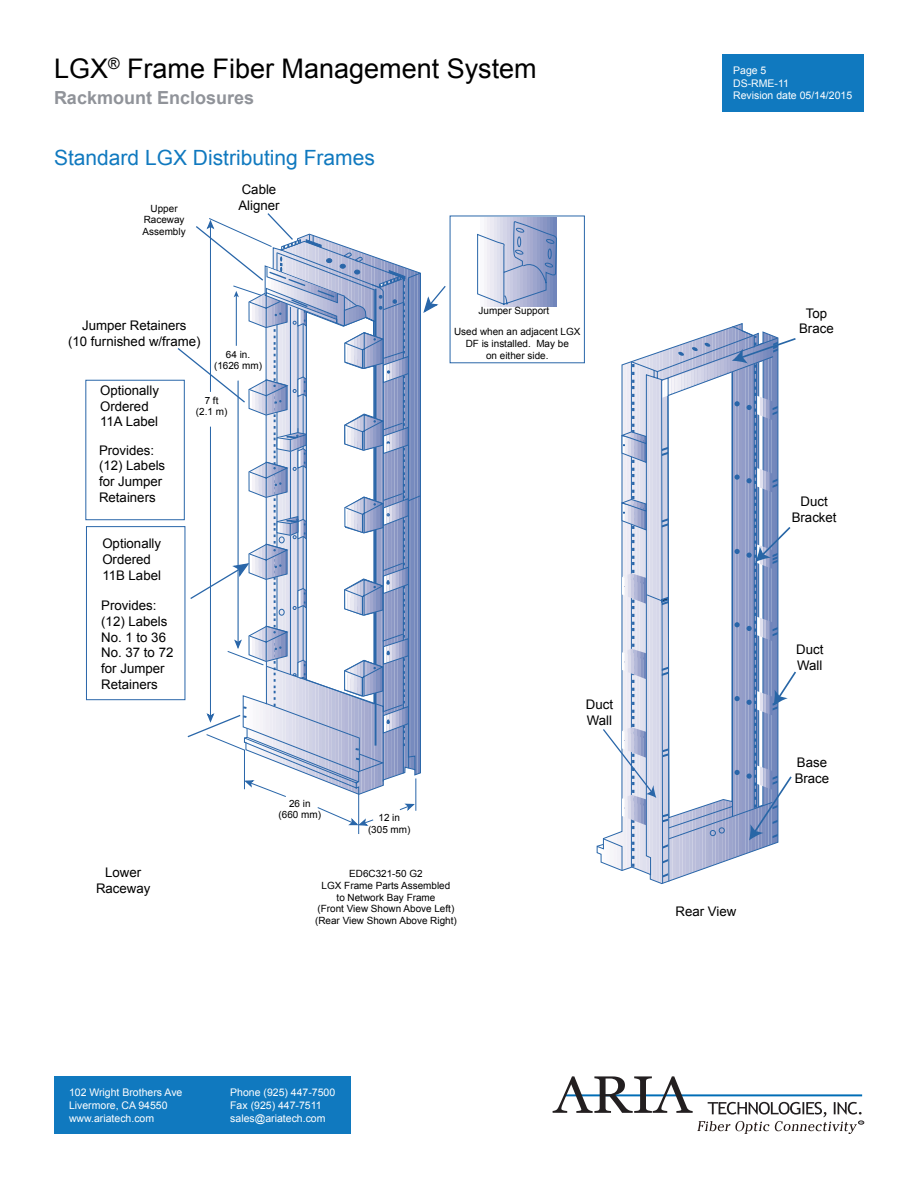
<style>
.page{position:relative;width:918px;height:1188px;background:#fff}
.page>*{position:absolute;margin:0;border:0;box-sizing:border-box;transform-origin:0 0}
.t1{font:27px "Arial";color:#000}
.t2{font:21px "Arial";color:#1079bf}
.t3{font:700 18px "Arial";color:#909399}
.t4{font:13.2px/15.8px "Arial";color:#000}
.t5{font:10.5px/12.6px "Arial";color:#fff}
.t6{font:9.9px/11.6px "Arial";color:#000;text-align:center}
</style>
<div class="page">
<svg style="left:553px;top:1076px;width:311px;height:58px"></svg>
<div style="left:54px;top:1076px;width:297px;height:58px;background:#1079bf"></div>
<div style="left:723px;top:54px;width:141px;height:58px;background:#1079bf"></div>
<div style="left:86px;top:380px;width:99px;height:140px;border:1px solid #2966a9"></div>
<div style="left:86px;top:526px;width:99px;height:174px;border:1px solid #2966a9"></div>
<svg style="left:176px;top:215px;width:409px;height:619px"></svg>
<svg style="left:597px;top:324px;width:199px;height:560px"></svg>
<h1 class="t1" style="left:54px;top:51px;width:484px">LGX<sup>®</sup> Frame Fiber Management System</h1>
<h3 class="t3" style="left:54px;top:85px;width:202px">Rackmount Enclosures</h3>
<h2 class="t2" style="left:54px;top:144px;width:322px">Standard LGX Distributing Frames</h2>
<p class="t6" style="left:143px;top:203px;width:45px">Upper<br>Raceway<br>Assembly</p>
<p class="t4" style="left:238px;top:182px;width:43px">Cable<br>Aligner</p>
<p class="t6" style="left:454px;top:301px;width:128px;line-height:21px;text-align:left;text-indent:25px">Jumper Support<br>Used when an adjacent LGX</p>
<p class="t6" style="left:466px;top:338px;width:105px">DF is installed. May be</p>
<p class="t4" style="left:68px;top:318px;width:134px;text-align:center">Jumper Retainers<br>(10 furnished w/frame)</p>
<p class="t4" style="left:100px;top:383px;width:60px">Optionally<br>Ordered</p>
<p class="t4" style="left:99px;top:442px;width:68px">Provides: (12) Labels for Jumper<br>Retainers</p>
<p class="t6" style="left:226px;top:348px;width:26px">64 in.</p>
<p class="t6" style="left:486px;top:349px;width:64px">on either side.</p>
<p class="t6" style="left:214px;top:360px;width:50px">(1626 mm)</p>
<p class="t6" style="left:196px;top:395px;width:33px">7 ft (2.1 m)</p>
<p class="t4" style="left:100px;top:414px;width:59px">11A Label</p>
<p class="t4" style="left:102px;top:536px;width:60px">Optionally<br>Ordered</p>
<p class="t4" style="left:101px;top:598px;width:57px">Provides:</p>
<p class="t4" style="left:102px;top:567px;width:60px">11B Label</p>
<p class="t4" style="left:101px;top:614px;width:74px">(12) Labels<br>No. 1 to 36<br>No. 37 to 72 for Jumper<br>Retainers</p>
<p class="t6" style="left:289px;top:798px;width:23px">26 in</p>
<p class="t6" style="left:279px;top:809px;width:44px">(660 mm)</p>
<p class="t6" style="left:378px;top:812px;width:23px">12 in</p>
<p class="t6" style="left:368px;top:823px;width:44px">(305 mm)</p>
<p class="t4" style="left:96px;top:865px;width:56px;text-align:center">Lower<br>Raceway</p>
<p class="t6" style="left:318px;top:868px;width:138px">ED6C321-50 G2<br>LGX Frame Parts Assembled to Network Bay Frame<br>(Front View Shown Above Left)</p>
<p class="t6" style="left:315px;top:915px;width:143px">(Rear View Shown Above Right)</p>
<p class="t4" style="left:586px;top:697px;width:29px">Duct<br>Wall</p>
<p class="t5" style="left:733px;top:64px;width:121px">Page 5<br>DS-RME-11<br>Revision date 05/14/2015</p>
<p class="t4" style="left:806px;top:305px;width:23px">Top</p>
<p class="t4" style="left:799px;top:321px;width:36px">Brace</p>
<p class="t4" style="left:801px;top:494px;width:29px">Duct</p>
<p class="t4" style="left:792px;top:510px;width:46px">Bracket</p>
<p class="t4" style="left:796px;top:642px;width:29px">Duct<br>Wall</p>
<p class="t4" style="left:676px;top:904px;width:62px">Rear View</p>
<p class="t4" style="left:795px;top:755px;width:36px">Base<br>Brace</p>
<p class="t5" style="left:69px;top:1087px;width:115px">102 Wright Brothers Ave<br>Livermore, CA 94550 www.ariatech.com</p>
<p class="t5" style="left:230px;top:1087px;width:107px">Phone (925) 447-7500<br>Fax (925) 447-7511 sales@ariatech.com</p>
</div>
